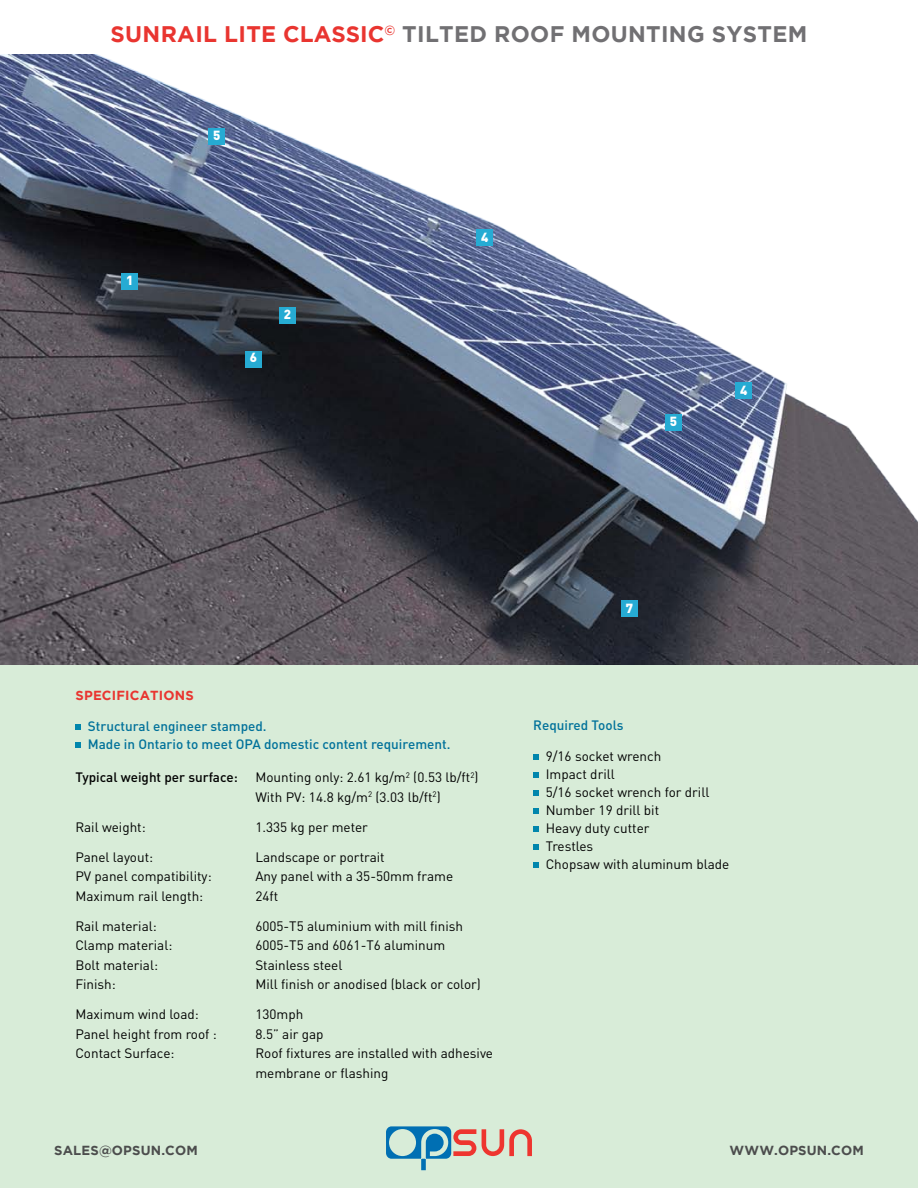
<style>
.page{position:relative;width:918px;height:1188px;background:#fff}
.page>*{position:absolute;margin:0;border:0;box-sizing:border-box;transform-origin:0 0}
.t1{font:700 22.5px "Gotham";letter-spacing:.015em;color:#717073}
.t2{font:700 22.5px "Gotham";letter-spacing:.015em;color:#e93530}
.t3{font:13.5px/18px "DIN Pro";color:#000}
.t4{font:500 13.5px/18px "DIN Pro";color:#00719a}
.t5{font:500 13.5px "DIN Pro";color:#000}
.t6{font:700 13.2px "Gotham";letter-spacing:.015em;color:#4c4d4d}
.t7{font:700 13.2px "Gotham";letter-spacing:.015em;color:#e93530}
.t8{font:900 13.05px "DIN Pro";color:#fff}
.s1{color:#e93530}
</style>
<div class="page">
<div style="left:0;top:54px;width:918px;height:1134px;background:#d8ecd8"></div>
<img style="left:0;top:54px;width:918px;height:611px">
<svg style="left:75px;top:724px;width:6px;height:6px"></svg>
<svg style="left:75px;top:742px;width:6px;height:6px"></svg>
<svg style="left:533px;top:754px;width:6px;height:6px"></svg>
<svg style="left:533px;top:772px;width:6px;height:6px"></svg>
<svg style="left:533px;top:790px;width:6px;height:6px"></svg>
<svg style="left:533px;top:808px;width:6px;height:6px"></svg>
<svg style="left:533px;top:826px;width:6px;height:6px"></svg>
<svg style="left:533px;top:844px;width:6px;height:6px"></svg>
<svg style="left:533px;top:862px;width:6px;height:6px"></svg>
<div style="left:621px;top:600px;width:17px;height:17px;background:#26abd3"></div>
<div style="left:245px;top:351px;width:17px;height:17px;background:#26abd3"></div>
<div style="left:735px;top:382px;width:17px;height:17px;background:#26abd3"></div>
<div style="left:279px;top:307px;width:17px;height:17px;background:#26abd3"></div>
<div style="left:122px;top:273px;width:16px;height:16px;background:#26abd3"></div>
<div style="left:208px;top:129px;width:17px;height:16px;background:#26abd3"></div>
<div style="left:476px;top:230px;width:17px;height:16px;background:#26abd3"></div>
<div style="left:665px;top:414px;width:17px;height:17px;background:#26abd3"></div>
<svg style="left:482px;top:1129px;width:50px;height:27px"></svg>
<svg style="left:386px;top:1126px;width:90px;height:44px"></svg>
<h1 class="t2" style="left:111px;top:21px;width:127px">SUNRAIL LITE</h1>
<h1 class="t2" style="left:283px;top:21px;width:17px">CLA</h1>
<h1 class="t1" style="left:332px;top:21px;width:474px"><span class="s1">SSIC</span><sup>©</sup> TILTED ROOF MOUNTING SYSTEM</h1>
<p class="t8" style="left:126px;top:271px;width:9px">1</p>
<p class="t8" style="left:213px;top:126px;width:9px">5</p>
<p class="t8" style="left:250px;top:349px;width:9px">6</p>
<p class="t8" style="left:284px;top:306px;width:9px">2</p>
<p class="t8" style="left:481px;top:228px;width:9px">4</p>
<p class="t8" style="left:670px;top:412px;width:9px">5</p>
<p class="t8" style="left:740px;top:381px;width:9px">4</p>
<p class="t7" style="left:75px;top:688px;width:119px">SPECIFICATIONS</p>
<p class="t4" style="left:88px;top:717px;width:364px">Structural engineer stamped.<br>Made in Ontario to meet OPA domestic content requirement.</p>
<p class="t5" style="left:75px;top:768px;width:164px">Typical weight per surface:</p>
<p class="t3" style="left:255px;top:767px;width:225px;line-height:19.5px">Mounting only: 2.61 kg/m<sup>2</sup> (0.53 lb/ft<sup>2</sup>)<br>With PV: 14.8 kg/m<sup>2</sup> (3.03 lb/ft<sup>2</sup>)</p>
<p class="t3" style="left:75px;top:817px;width:72px">Rail weight:</p>
<p class="t3" style="left:255px;top:817px;width:114px">1.335 kg per meter</p>
<p class="t3" style="left:75px;top:847px;width:79px">Panel layout:</p>
<p class="t3" style="left:255px;top:847px;width:131px">Landscape or portrait</p>
<p class="t3" style="left:75px;top:867px;width:138px">PV panel compatibility:</p>
<p class="t3" style="left:255px;top:867px;width:199px">Any panel with a 35-50mm frame</p>
<p class="t3" style="left:75px;top:886px;width:129px">Maximum rail length:</p>
<p class="t3" style="left:255px;top:886px;width:24px">24ft</p>
<p class="t3" style="left:75px;top:916px;width:83px">Rail material:</p>
<p class="t3" style="left:255px;top:916px;width:209px">6005-T5 aluminium with mill finish</p>
<p class="t3" style="left:75px;top:936px;width:99px">Clamp material:</p>
<p class="t3" style="left:255px;top:936px;width:191px">6005-T5 and 6061-T6 aluminum</p>
<p class="t3" style="left:75px;top:955px;width:84px">Bolt material:</p>
<p class="t3" style="left:255px;top:955px;width:89px">Stainless steel</p>
<p class="t3" style="left:75px;top:975px;width:42px">Finish:</p>
<p class="t3" style="left:255px;top:975px;width:227px">Mill finish or anodised (black or color)</p>
<p class="t3" style="left:75px;top:1005px;width:125px">Maximum wind load:</p>
<p class="t3" style="left:255px;top:1005px;width:49px">130mph</p>
<p class="t3" style="left:75px;top:1024px;width:143px">Panel height from roof :</p>
<p class="t3" style="left:255px;top:1024px;width:70px">8.5” air gap</p>
<p class="t3" style="left:75px;top:1044px;width:101px">Contact Surface:</p>
<p class="t3" style="left:255px;top:1043px;width:239px;line-height:19.5px">Roof fixtures are installed with adhesive membrane or flashing</p>
<p class="t8" style="left:626px;top:599px;width:9px">7</p>
<p class="t4" style="left:533px;top:715px;width:92px">Required Tools</p>
<p class="t3" style="left:546px;top:747px;width:185px">9/16 socket wrench<br>Impact drill<br>5/16 socket wrench for drill<br>Number 19 drill bit<br>Heavy duty cutter<br>Trestles<br>Chopsaw with aluminum blade</p>
<p class="t6" style="left:54px;top:1143px;width:143px">SALES@OPSUN.COM</p>
<p class="t6" style="left:730px;top:1143px;width:134px">WWW.OPSUN.COM</p>
</div>
